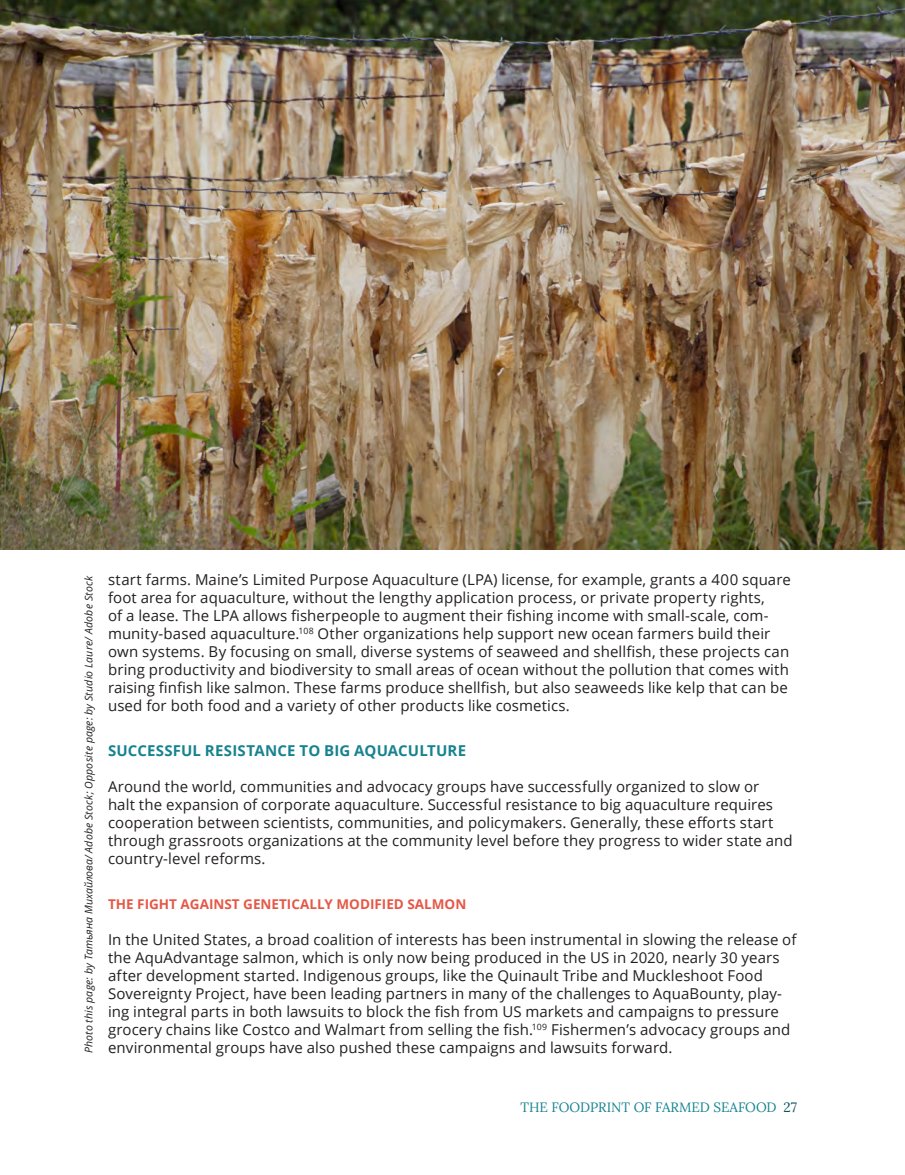
<style>
.page{position:relative;width:905px;height:1175px;background:#fff}
.page>*{position:absolute;margin:0;border:0;box-sizing:border-box;transform-origin:0 0}
.Body_Copy{font:15px/18px "Open Sans";letter-spacing:.005em;color:#231f20}
.Header_h3{font:700 15px "Open Sans";letter-spacing:.01em;color:#17838f}
.Header_h4{font:700 13.5px "Open Sans";color:#e55846}
.t1{font:13.5px "Lora";color:#17838f}
.Body_Copy-2{font:italic 10.5px "Open Sans";letter-spacing:.015em;color:#231f20}
.s1{color:#05545b}
</style>
<div class="page">
<img style="left:0;top:0;width:904px;height:549px">
<p class="Body_Copy-2" style="left:81px;top:1053px;width:479px;rotate:-90deg">Photo this page: by Татьяна Михайлова/ Adobe Stock; Opposite page: by Studio Laure/ Adobe Stock</p>
<p class="Body_Copy" style="left:108px;top:570px;width:684px">start farms. Maine’s Limited Purpose Aquaculture (LPA) license, for example, grants a 400 square foot area for aquaculture, without the lengthy application process, or private property rights,<br>of a lease. The LPA allows fisherpeople to augment their fishing income with small-scale, com&shy;munity-based aquaculture.<sup>108</sup> Other organizations help support new ocean farmers build their own systems. By focusing on small, diverse systems of seaweed and shellfish, these projects can bring productivity and biodiversity to small areas of ocean without the pollution that comes with raising finfish like salmon. These farms produce shellfish, but also seaweeds like kelp that can be used for both food and a variety of other products like cosmetics.</p>
<p class="Header_h3" style="left:108px;top:740px;width:359px">SUCCESSFUL RESISTANCE TO BIG AQUACULTURE</p>
<p class="Body_Copy" style="left:108px;top:777px;width:686px">Around the world, communities and advocacy groups have successfully organized to slow or<br>halt the expansion of corporate aquaculture. Successful resistance to big aquaculture requires cooperation between scientists, communities, and policymakers. Generally, these efforts start through grassroots organizations at the community level before they progress to wider state and country-level reforms.</p>
<p class="Header_h4" style="left:108px;top:895px;width:360px">THE FIGHT AGAINST GENETICALLY MODIFIED SALMON</p>
<p class="Body_Copy" style="left:108px;top:930px;width:690px">In the United States, a broad coalition of interests has been instrumental in slowing the release of the AquAdvantage salmon, which is only now being produced in the US in 2020, nearly 30 years after development started. Indigenous groups, like the Quinault Tribe and Muckleshoot Food Sovereignty Project, have been leading partners in many of the challenges to AquaBounty, play&shy;ing integral parts in both lawsuits to block the fish from US markets and campaigns to pressure grocery chains like Costco and Walmart from selling the fish.<sup>109</sup> Fishermen’s advocacy groups and environmental groups have also pushed these campaigns and lawsuits forward.</p>
<p class="t1" style="left:520px;top:1097px;width:278px">THE FOODPRINT OF FARMED SEAFOOD <span class="s1">27</span></p>
</div>
